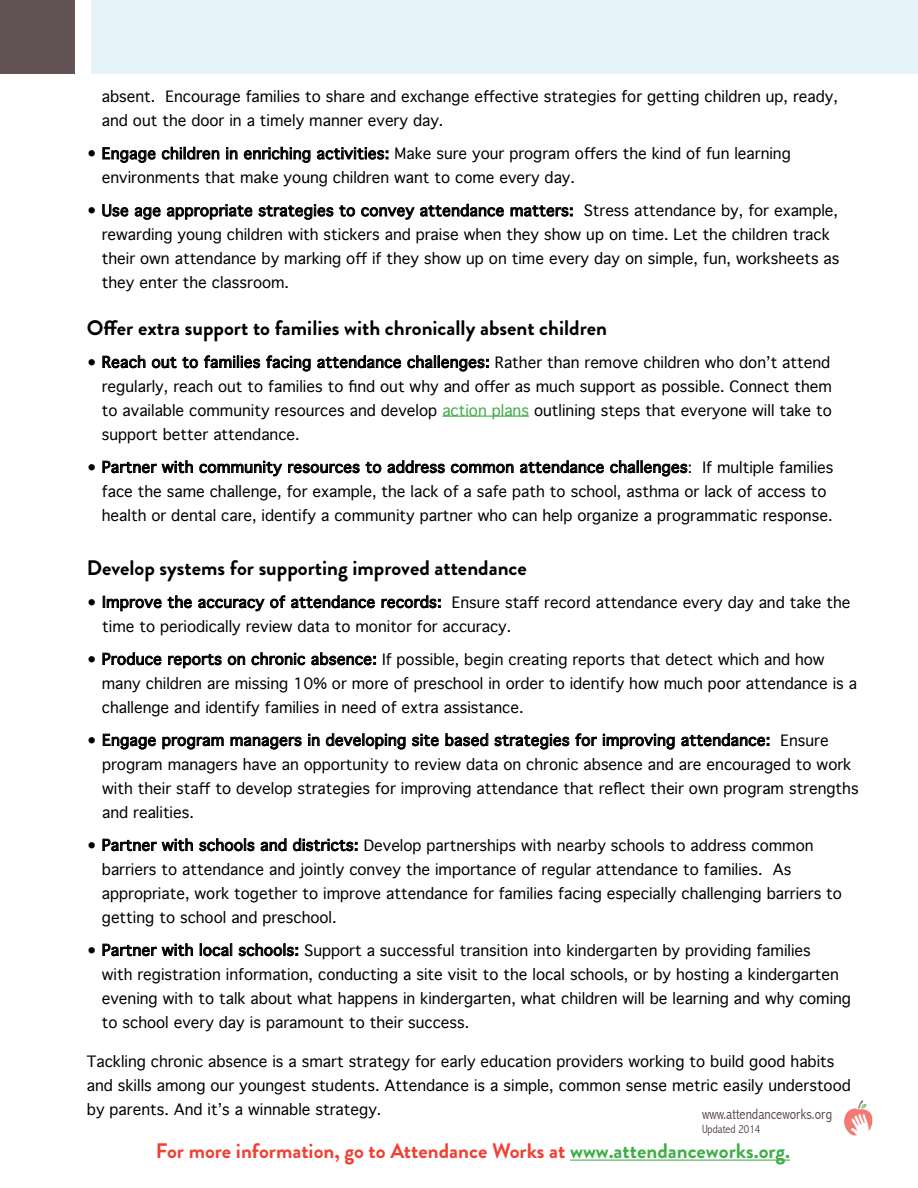
<style>
.page{position:relative;width:918px;height:1188px;background:#fff}
.page>*{position:absolute;margin:0;border:0;box-sizing:border-box;transform-origin:0 0}
.t1{font:700 21px "Brandon Grotesque";color:#000}
.t2{font:700 21px "Brandon Grotesque";color:#ef4135}
.t3{font:15px/24px "Geneva";color:#000}
.t4{font:300 condensed 15px "Abadi";color:#514041}
.t5{font:300 condensed 12px "Abadi";color:#514041}
.s1{color:#41ad49}
</style>
<div class="page">
<div style="left:0;top:0;width:75px;height:74px;background:#625354"></div>
<div style="left:92px;top:0;width:826px;height:73px;background:#e6f3f9"></div>
<img style="left:845px;top:1101px;width:28px;height:35px">
<hr style="left:442px;top:416px;width:87px;height:1px;background:#41ad49">
<hr style="left:570px;top:1160px;width:220px;height:1px;background:#41ad49">
<svg style="left:102px;top:147px;width:54px;height:16px"></svg>
<svg style="left:162px;top:146px;width:58px;height:14px"></svg>
<svg style="left:226px;top:147px;width:12px;height:13px"></svg>
<svg style="left:244px;top:146px;width:67px;height:17px"></svg>
<svg style="left:317px;top:147px;width:71px;height:13px"></svg>
<svg style="left:102px;top:204px;width:59px;height:16px"></svg>
<svg style="left:167px;top:204px;width:188px;height:16px"></svg>
<svg style="left:361px;top:203px;width:143px;height:17px"></svg>
<svg style="left:510px;top:205px;width:63px;height:12px"></svg>
<svg style="left:102px;top:355px;width:44px;height:14px"></svg>
<svg style="left:152px;top:357px;width:46px;height:12px"></svg>
<svg style="left:204px;top:355px;width:107px;height:17px"></svg>
<svg style="left:317px;top:355px;width:84px;height:14px"></svg>
<svg style="left:407px;top:355px;width:82px;height:17px"></svg>
<svg style="left:102px;top:460px;width:91px;height:14px"></svg>
<svg style="left:199px;top:460px;width:246px;height:16px"></svg>
<svg style="left:451px;top:463px;width:63px;height:10px"></svg>
<svg style="left:520px;top:460px;width:84px;height:14px"></svg>
<svg style="left:610px;top:460px;width:78px;height:17px"></svg>
<svg style="left:103px;top:595px;width:89px;height:16px"></svg>
<svg style="left:198px;top:595px;width:177px;height:16px"></svg>
<svg style="left:381px;top:595px;width:60px;height:14px"></svg>
<svg style="left:102px;top:652px;width:60px;height:14px"></svg>
<svg style="left:168px;top:654px;width:77px;height:14px"></svg>
<svg style="left:251px;top:652px;width:125px;height:14px"></svg>
<svg style="left:102px;top:733px;width:54px;height:17px"></svg>
<svg style="left:162px;top:736px;width:62px;height:14px"></svg>
<svg style="left:230px;top:736px;width:72px;height:14px"></svg>
<svg style="left:308px;top:734px;width:12px;height:12px"></svg>
<svg style="left:326px;top:733px;width:80px;height:17px"></svg>
<svg style="left:412px;top:734px;width:27px;height:13px"></svg>
<svg style="left:445px;top:733px;width:152px;height:17px"></svg>
<svg style="left:603px;top:734px;width:72px;height:16px"></svg>
<svg style="left:681px;top:733px;width:88px;height:14px"></svg>
<svg style="left:102px;top:838px;width:91px;height:14px"></svg>
<svg style="left:199px;top:838px;width:88px;height:14px"></svg>
<svg style="left:293px;top:838px;width:65px;height:14px"></svg>
<svg style="left:102px;top:943px;width:91px;height:14px"></svg>
<svg style="left:200px;top:943px;width:32px;height:14px"></svg>
<svg style="left:238px;top:943px;width:60px;height:14px"></svg>
<p class="t3" style="left:102px;top:85px;width:738px">absent. Encourage families to share and exchange effective strategies for getting children up, ready, and out the door in a timely manner every day.</p>
<p class="t3" style="left:102px;top:142px;width:690px;text-indent:-15px">• Engage children in enriching activities: Make sure your program offers the kind of fun learning environments that make young children want to come every day.</p>
<p class="t3" style="left:102px;top:199px;width:739px;text-indent:-15px">• Use age appropriate strategies to convey attendance matters: Stress attendance by, for example, rewarding young children with stickers and praise when they show up on time. Let the children track their own attendance by marking off if they show up on time every day on simple, fun, worksheets as they enter the classroom.</p>
<h1 class="t1" style="left:87px;top:313px;width:522px">Offer extra support to families with chronically absent children</h1>
<p class="t3" style="left:102px;top:350px;width:732px;text-align:justify;text-indent:-15px">• Reach out to families facing attendance challenges: Rather than remove children who don’t attend regularly, reach out to families to find out why and offer as much support as possible. Connect them to available community resources and develop <span class="s1">action plans</span> outlining steps that everyone will take to support better attendance.</p>
<p class="t3" style="left:102px;top:455px;width:733px;text-indent:-15px">• Partner with community resources to address common attendance challenges: If multiple families face the same challenge, for example, the lack of a safe path to school, asthma or lack of access to health or dental care, identify a community partner who can help organize a programmatic response.</p>
<h1 class="t1" style="left:87px;top:553px;width:442px">Develop systems for supporting improved attendance</h1>
<p class="t3" style="left:102px;top:590px;width:750px;text-indent:-15px">• Improve the accuracy of attendance records: Ensure staff record attendance every day and take the time to periodically review data to monitor for accuracy.</p>
<p class="t3" style="left:102px;top:647px;width:757px;text-indent:-15px">• Produce reports on chronic absence: If possible, begin creating reports that detect which and how many children are missing 10% or more of preschool in order to identify how much poor attendance is a challenge and identify families in need of extra assistance.</p>
<p class="t3" style="left:102px;top:728px;width:758px;text-indent:-15px">• Engage program managers in developing site based strategies for improving attendance: Ensure program managers have an opportunity to review data on chronic absence and are encouraged to work with their staff to develop strategies for improving attendance that reflect their own program strengths and realities.</p>
<p class="t3" style="left:102px;top:833px;width:742px;text-indent:-15px">• Partner with schools and districts: Develop partnerships with nearby schools to address common barriers to attendance and jointly convey the importance of regular attendance to families. As appropriate, work together to improve attendance for families facing especially challenging barriers to getting to school and preschool.</p>
<p class="t3" style="left:102px;top:938px;width:751px;text-indent:-15px">• Partner with local schools: Support a successful transition into kindergarten by providing families<br>with registration information, conducting a site visit to the local schools, or by hosting a kindergarten evening with to talk about what happens in kindergarten, what children will be learning and why coming to school every day is paramount to their success.</p>
<p class="t3" style="left:87px;top:1049px;width:765px">Tackling chronic absence is a smart strategy for early education providers working to build good habits and skills among our youngest students. Attendance is a simple, common sense metric easily understood by parents. And it’s a winnable strategy.</p>
<h1 class="t2" style="left:156px;top:1136px;width:636px">For more information, go to Attendance Works at <span class="s1">www.attendanceworks.org.</span></h1>
<p class="t4" style="left:702px;top:1105px;width:132px">www.attendanceworks.org</p>
<p class="t5" style="left:702px;top:1122px;width:60px">Updated 2014</p>
</div>
